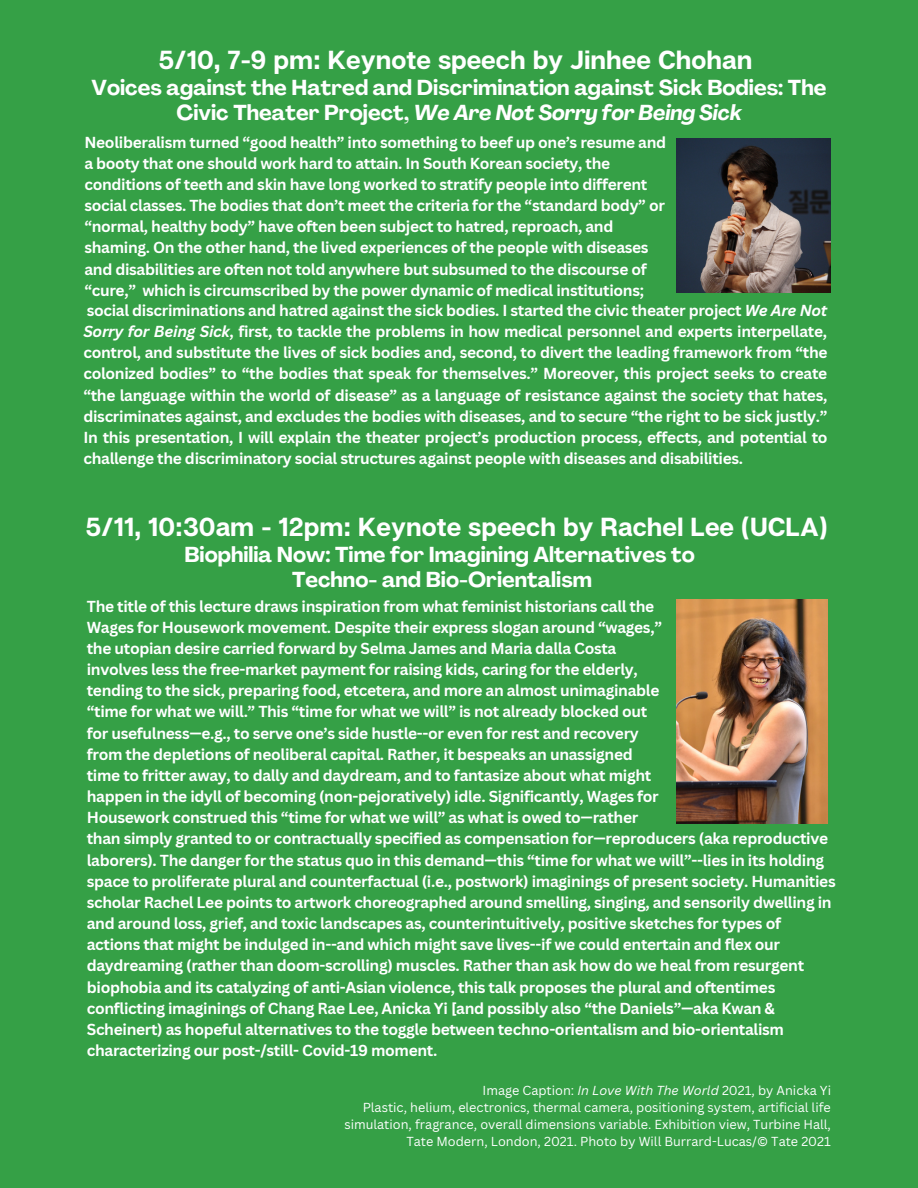
<style>
.page{position:relative;width:918px;height:1188px;background:#35a046}
.page>*{position:absolute;margin:0;border:0;box-sizing:border-box;transform-origin:0 0}
.t1{font:700 26.1px "Articulat CF";color:#fff}
.t2{font:700 21.3px/25.3px "Agrandir";color:#fff;text-align:center}
.t3{font:700 15.45px/21.1px "Canva Sans";letter-spacing:-.02em;color:#fff}
.t4{font:12.75px/17px "Canva Sans";color:#fff;text-align:right}
.s1{font-style:italic}
</style>
<div class="page">
<img style="left:677px;top:138px;width:154px;height:154px">
<img style="left:677px;top:599px;width:150px;height:224px">
<h1 class="t1" style="left:159px;top:44px;width:596px">5/10, 7-9 pm: Keynote speech by Jinhee Chohan</h1>
<h2 class="t2" style="left:92px;top:77px;width:736px">Voices against the Hatred and Discrimination against Sick Bodies: The<br>Civic Theater Project, <span class="s1">We Are Not Sorry for Being Sick</span></h2>
<p class="t3" style="left:84px;top:131px;width:583px">Neoliberalism turned “good health” into something to beef up one’s resume and a booty that one should work hard to attain. In South Korean society, the conditions of teeth and skin have long worked to stratify people into different social classes. The bodies that don’t meet the criteria for the “standard body” or “normal, healthy body” have often been subject to hatred, reproach, and shaming. On the other hand, the lived experiences of the people with diseases and disabilities are often not told anywhere but subsumed to the discourse of “cure,” which is circumscribed by the power dynamic of medical institutions;</p>
<p class="t3" style="left:83px;top:299px;width:746px;text-align:justify">social discriminations and hatred against the sick bodies. I started the civic theater project <span class="s1">We Are Not Sorry for Being Sick</span>, first, to tackle the problems in how medical personnel and experts interpellate, control, and substitute the lives of sick bodies and, second, to divert the leading framework from “the colonized bodies” to “the bodies that speak for themselves.” Moreover, this project seeks to create “the language within the world of disease” as a language of resistance against the society that hates, discriminates against, and excludes the bodies with diseases, and to secure “the right to be sick justly.” In this presentation, I will explain the theater project’s production process, effects, and potential to challenge the discriminatory social structures against people with diseases and disabilities.</p>
<h1 class="t1" style="left:86px;top:510px;width:744px">5/11, 10:30am - 12pm: Keynote speech by Rachel Lee (UCLA)</h1>
<h2 class="t2" style="left:184px;top:544px;width:512px">Biophilia Now: Time for Imagining Alternatives to<br>Techno- and Bio-Orientalism</h2>
<p class="t3" style="left:87px;top:595px;width:577px">The title of this lecture draws inspiration from what feminist historians call the Wages for Housework movement. Despite their express slogan around “wages,” the utopian desire carried forward by Selma James and Maria dalla Costa involves less the free-market payment for raising kids, caring for the elderly, tending to the sick, preparing food, etcetera, and more an almost unimaginable “time for what we will.” This “time for what we will” is not already blocked out for usefulness—e.g., to serve one’s side hustle--or even for rest and recovery from the depletions of neoliberal capital. Rather, it bespeaks an unassigned time to fritter away, to dally and daydream, and to fantasize about what might happen in the idyll of becoming (non-pejoratively) idle. Significantly, Wages for Housework construed this “time for what we will” as what is owed to—rather</p>
<p class="t3" style="left:87px;top:828px;width:750px">than simply granted to or contractually specified as compensation for—reproducers (aka reproductive laborers). The danger for the status quo in this demand—this “time for what we will”--lies in its holding space to proliferate plural and counterfactual (i.e., postwork) imaginings of present society. Humanities scholar Rachel Lee points to artwork choreographed around smelling, singing, and sensorily dwelling in and around loss, grief, and toxic landscapes as, counterintuitively, positive sketches for types of actions that might be indulged in--and which might save lives--if we could entertain and flex our daydreaming (rather than doom-scrolling) muscles. Rather than ask how do we heal from resurgent biophobia and its catalyzing of anti-Asian violence, this talk proposes the plural and oftentimes conflicting imaginings of Chang Rae Lee, Anicka Yi [and possibly also “the Daniels”—aka Kwan &amp; Scheinert) as hopeful alternatives to the toggle between techno-orientalism and bio-orientalism characterizing our post-/still- Covid-19 moment.</p>
<p class="t4" style="left:344px;top:1082px;width:488px">Image Caption: <span class="s1">In Love With The World</span> 2021, by Anicka Yi<br>Plastic, helium, electronics, thermal camera, positioning system, artificial life simulation, fragrance, overall dimensions variable. Exhibition view, Turbine Hall, Tate Modern, London, 2021. Photo by Will Burrard-Lucas/© Tate 2021</p>
</div>
